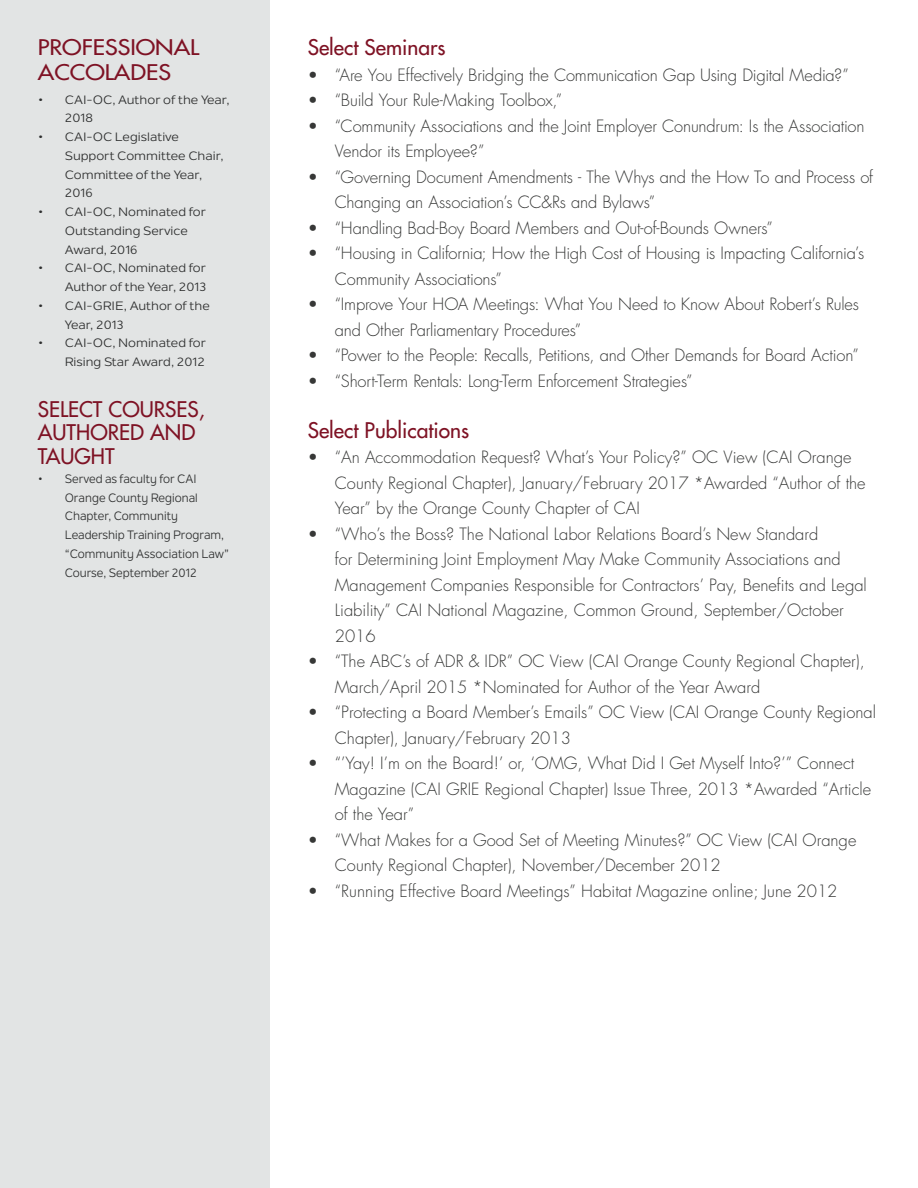
<style>
.page{position:relative;width:918px;height:1188px;background:#fff}
.page>*{position:absolute;margin:0;border:0;box-sizing:border-box;transform-origin:0 0}
.t1{font:500 21px/23.5px "Futura Std";color:#7e1224}
.t2{font:500 21px/25.2px "Futura Std";color:#7e1224;scale:1.12 1}
.t3{font:300 16.5px/25.5px "Futura Std";color:#373837}
.t4{font:12px/18.8px "Nolan Next";color:#2d2e2e;scale:1.12 1}
.t5{font:12px/18.8px "Nolan Next";color:#2d2e2e}
</style>
<div class="page">
<div style="left:0;top:0;width:270px;height:1188px;background:#e2e4e4"></div>
<p class="t2" style="left:38px;top:35px;width:146px">PROFESSIONAL<br>ACCOLADES</p>
<p class="t4" style="left:65px;top:90px;width:149px;text-indent:-27px">• CAI-OC, Author of the Year,<br>2018</p>
<p class="t4" style="left:65px;top:127px;width:143px;text-indent:-27px">• CAI-OC Legislative<br>Support Committee Chair,<br>Committee of the Year,<br>2016</p>
<p class="t4" style="left:65px;top:202px;width:128px;text-indent:-27px">• CAI-OC, Nominated for<br>Outstanding Service<br>Award, 2016</p>
<p class="t4" style="left:38px;top:259px;width:152px;text-align:right">• CAI-OC, Nominated for<br>Author of the Year, 2013</p>
<p class="t4" style="left:65px;top:296px;width:131px;text-indent:-27px">• CAI-GRIE, Author of the<br>Year, 2013</p>
<p class="t4" style="left:38px;top:334px;width:152px;text-align:right">• CAI-OC, Nominated for<br>Rising Star Award, 2012</p>
<p class="t1" style="left:38px;top:398px;width:169px">SELECT COURSES,<br>AUTHORED AND<br>TAUGHT</p>
<p class="t5" style="left:65px;top:469px;width:166px;text-indent:-27px">• Served as faculty for CAI<br>Orange County Regional<br>Chapter, Community<br>Leadership Training Program, “Community Association Law”<br>Course, September 2012</p>
<p class="t1" style="left:308px;top:36px;width:139px">Select Seminars</p>
<p class="t3" style="left:308px;top:62px;width:543px">• “Are You Effectively Bridging the Communication Gap Using Digital Media?”</p>
<p class="t3" style="left:308px;top:88px;width:256px">• “Build Your Rule-Making Toolbox,”</p>
<p class="t3" style="left:335px;top:113px;width:531px;text-indent:-27px">• “Community Associations and the Joint Employer Conundrum: Is the Association<br>Vendor its Employee?”</p>
<p class="t3" style="left:335px;top:164px;width:540px;text-indent:-27px">• “Governing Document Amendments - The Whys and the How To and Process of<br>Changing an Association’s CC&amp;Rs and Bylaws”</p>
<p class="t3" style="left:308px;top:215px;width:467px">• “Handling Bad-Boy Board Members and Out-of-Bounds Owners”</p>
<p class="t3" style="left:335px;top:241px;width:531px;text-indent:-27px">• “Housing in California; How the High Cost of Housing is Impacting California’s<br>Community Associations”</p>
<p class="t3" style="left:335px;top:292px;width:526px;text-indent:-27px">• “Improve Your HOA Meetings: What You Need to Know About Robert’s Rules and Other Parliamentary Procedures”</p>
<p class="t3" style="left:308px;top:343px;width:553px">• “Power to the People: Recalls, Petitions, and Other Demands for Board Action”</p>
<p class="t3" style="left:308px;top:368px;width:386px">• “Short-Term Rentals: Long-Term Enforcement Strategies”</p>
<p class="t1" style="left:308px;top:418px;width:163px">Select Publications</p>
<p class="t3" style="left:335px;top:445px;width:532px;text-indent:-27px">• “An Accommodation Request? What’s Your Policy?” OC View (CAI Orange<br>County Regional Chapter), January/February 2017 *Awarded “Author of the<br>Year” by the Orange County Chapter of CAI</p>
<p class="t3" style="left:335px;top:521px;width:534px;text-indent:-27px">• “Who’s the Boss? The National Labor Relations Board’s New Standard<br>for Determining Joint Employment May Make Community Associations and Management Companies Responsible for Contractors’ Pay, Benefits and Legal Liability” CAI National Magazine, Common Ground, September/October 2016</p>
<p class="t3" style="left:335px;top:649px;width:532px;text-indent:-27px">• “The ABC’s of ADR &amp; IDR” OC View (CAI Orange County Regional Chapter),<br>March/April 2015 *Nominated for Author of the Year Award</p>
<p class="t3" style="left:335px;top:700px;width:543px;text-indent:-27px">• “Protecting a Board Member’s Emails” OC View (CAI Orange County Regional<br>Chapter), January/February 2013</p>
<p class="t3" style="left:335px;top:751px;width:538px;text-indent:-27px">• “’Yay! I’m on the Board!’ or, ‘OMG, What Did I Get Myself Into?’” Connect<br>Magazine (CAI GRIE Regional Chapter) Issue Three, 2013 *Awarded “Article of the Year”</p>
<p class="t3" style="left:335px;top:827px;width:523px;text-indent:-27px">• “What Makes for a Good Set of Meeting Minutes?” OC View (CAI Orange<br>County Regional Chapter), November/December 2012</p>
<p class="t3" style="left:308px;top:878px;width:531px">• “Running Effective Board Meetings” Habitat Magazine online; June 2012</p>
</div>
